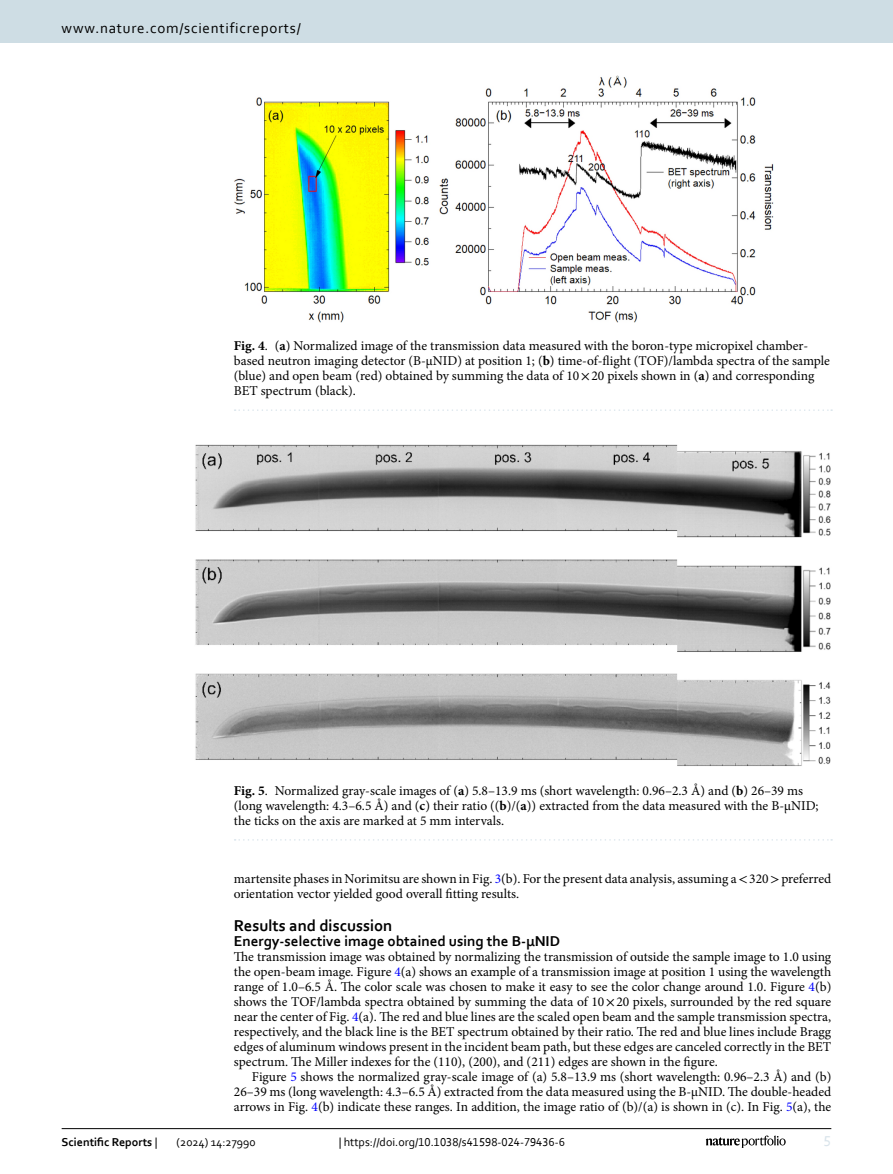
<style>
.page{position:relative;width:893px;height:1174px;background:#fff}
.page>*{position:absolute;margin:0;border:0;box-sizing:border-box;transform-origin:0 0}
.Head_1{font:700 16.5px "Corbel";color:#000}
.Head_2_After_1{font:700 15px "Corbel";color:#000}
.t1{font:15px "Corbel";letter-spacing:.05em;color:#000}
.t2{font:15px "Corbel";color:#d9e4eb}
.Body_Text{font:13.5px/15px "Minion Pro";color:#000;text-align:justify}
.Figure_Caption{font:13.5px/15px "Minion Pro";color:#000}
.Body_Text_Indent{font:13.5px/15px "Minion Pro";color:#000}
.t3{font:12px "Corbel";color:#000}
.t4{font:700 12px "Corbel";color:#000}
.s1{font-weight:700}
.s2{font-family:"STIX"}
.s3{color:#00f}
.s4{font-weight:400}
</style>
<div class="page">
<img style="left:195px;top:444px;width:636px;height:322px">
<svg style="left:235px;top:839px;width:597px;height:1px"></svg>
<img style="left:234px;top:76px;width:539px;height:246px">
<svg style="left:235px;top:409px;width:597px;height:2px"></svg>
<hr style="left:62px;top:1128px;width:769px;height:1px;background:#000">
<svg style="left:706px;top:1135px;width:80px;height:12px"></svg>
<div style="left:0;top:0;width:893px;height:43px;background:#cedde4"></div>
<p class="t1" style="left:62px;top:18px;width:241px">www.nature.com/scientificreports/</p>
<p class="Figure_Caption" style="left:234px;top:338px;width:598px"><span class="s1">Fig. 4</span>. (<span class="s1">a</span>) Normalized image of the transmission data measured with the boron-type micropixel chamber&shy;based neutron imaging detector (B-µNID) at position 1; (<span class="s1">b</span>) time-of-flight (TOF)/lambda spectra of the sample (blue) and open beam (red) obtained by summing the data of 10<span class="s2">×</span>20 pixels shown in (<span class="s1">a</span>) and corresponding BET spectrum (black).</p>
<p class="Figure_Caption" style="left:234px;top:783px;width:586px"><span class="s1">Fig. 5</span>. Normalized gray-scale images of (<span class="s1">a</span>) 5.8–13.9 ms (short wavelength: 0.96–2.3 Å) and (<span class="s1">b</span>) 26–39 ms (long wavelength: 4.3–6.5 Å) and (<span class="s1">c</span>) their ratio ((<span class="s1">b</span>)/(<span class="s1">a</span>)) extracted from the data measured with the B-µNID; the ticks on the axis are marked at 5 mm intervals.</p>
<p class="Body_Text_Indent" style="left:234px;top:870px;width:599px">martensite phases in Norimitsu are shown in Fig. <span class="s3">3</span>(b). For the present data analysis, assuming a<span class="s2">&lt;</span>320<span class="s2">&gt;</span>preferred orientation vector yielded good overall fitting results.</p>
<p class="Head_1" style="left:234px;top:915px;width:160px">Results and discussion</p>
<p class="Head_2_After_1" style="left:234px;top:931px;width:328px">Energy-selective image obtained using the B-µNID</p>
<p class="Body_Text" style="left:234px;top:948px;width:599px">The transmission image was obtained by normalizing the transmission of outside the sample image to 1.0 using the open-beam image. Figure <span class="s3">4</span>(a) shows an example of a transmission image at position 1 using the wavelength range of 1.0–6.5 Å. The color scale was chosen to make it easy to see the color change around 1.0. Figure <span class="s3">4</span>(b) shows the TOF/lambda spectra obtained by summing the data of 10<span class="s2">×</span>20 pixels, surrounded by the red square near the center of Fig. <span class="s3">4</span>(a). The red and blue lines are the scaled open beam and the sample transmission spectra, respectively, and the black line is the BET spectrum obtained by their ratio. The red and blue lines include Bragg edges of aluminum windows present in the incident beam path, but these edges are canceled correctly in the BET spectrum. The Miller indexes for the (110), (200), and (211) edges are shown in the figure.</p>
<p class="Body_Text_Indent" style="left:234px;top:1068px;width:599px;text-align:justify;text-indent:18px">Figure <span class="s3">5</span> shows the normalized gray-scale image of (a) 5.8–13.9 ms (short wavelength: 0.96–2.3 Å) and (b)<br>26–39 ms (long wavelength: 4.3–6.5 Å) extracted from the data measured using the B-µNID. The double-headed arrows in Fig. <span class="s3">4</span>(b) indicate these ranges. In addition, the image ratio of (b)/(a) is shown in (c). In Fig. <span class="s3">5</span>(a), the</p>
<p class="t4" style="left:62px;top:1134px;width:97px">Scientific Reports <span class="s4">|</span></p>
<p class="t3" style="left:177px;top:1134px;width:80px">(2024) 14:27990</p>
<p class="t3" style="left:339px;top:1134px;width:228px">| https://doi.org/10.1038/s41598-024-79436-6</p>
<p class="t2" style="left:824px;top:1132px;width:9px">5</p>
</div>
